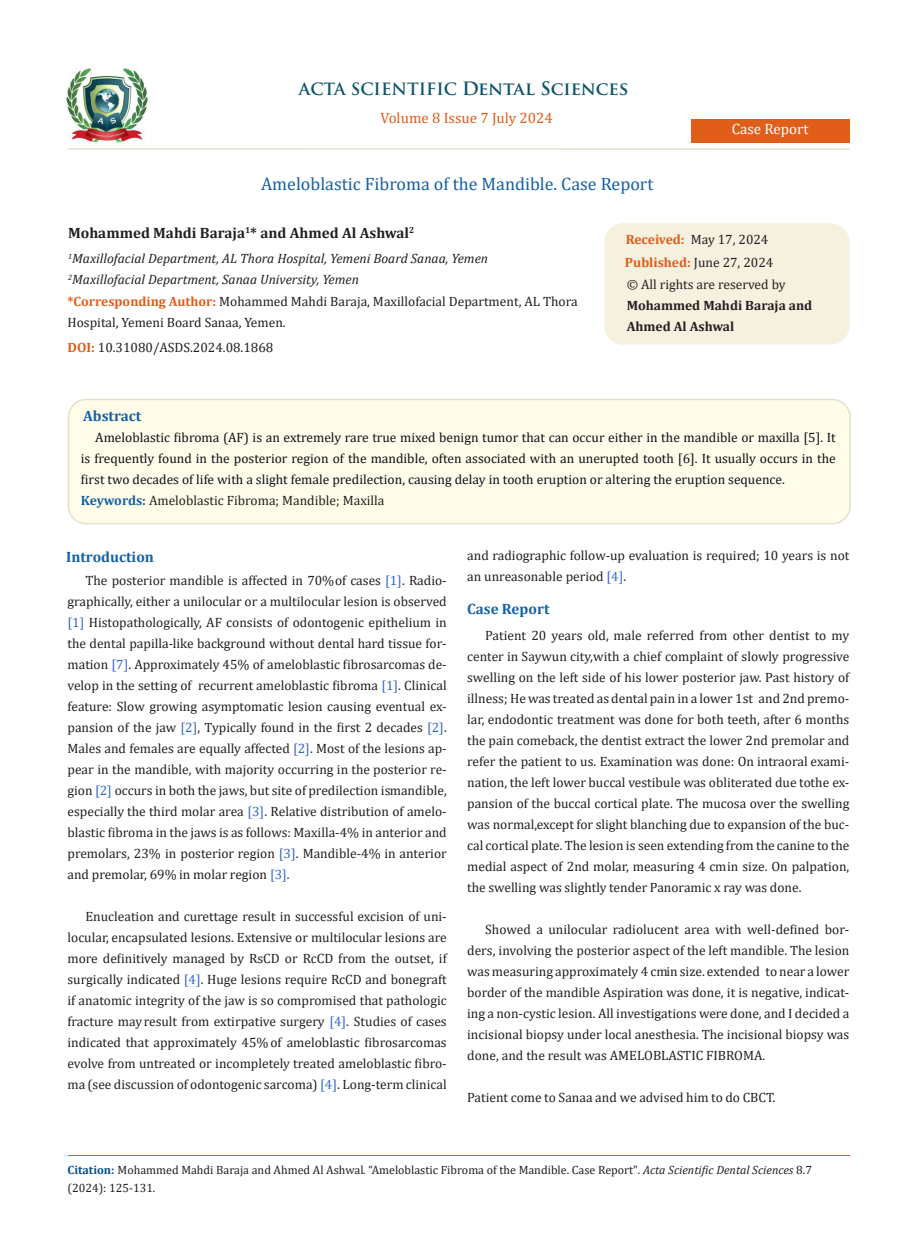
<style>
.page{position:relative;width:917px;height:1260px;background:#fff}
.page>*{position:absolute;margin:0;border:0;box-sizing:border-box;transform-origin:0 0}
.t1{font:18px "Cambria";color:#1560a6}
.t2{font:700 16.5px "Trajan Pro";color:#0e546a}
.t3{font:700 15px "Cambria";color:#231f20}
.t4{font:700 15px "Cambria";color:#1560a6}
.t5{font:15px "Cambria";color:#e05d1a}
.t6{font:15px "Cambria";color:#fff}
.Body_Text{font:13.5px/21px "Cambria";color:#231f20;text-align:justify}
.No_Spacing{font:13.5px/21px "Cambria";color:#0e101a}
.t7{font:italic 13.5px "Cambria";color:#231f20}
.t8{font:700 13.5px/21px "Cambria";color:#231f20}
.t9{font:12px/18px "Cambria";color:#231f20}
.s1{font-size:18px}
.s2{font-weight:700;color:#e05d1a}
.s3{font-weight:400}
.s4{font-weight:700;color:#1560a6}
.s5{color:#231f20}
.s6{color:#36c}
.s7{font-weight:700;color:#035089}
.s8{font-style:italic}
</style>
<div class="page">
<img style="left:67px;top:68px;width:80px;height:74px">
<div style="left:690px;top:119px;width:159px;height:23px;background:#e05d1a"></div>
<div style="left:605px;top:224px;width:243px;height:120px;background:#f6f0df;border-radius:18px"></div>
<div style="left:604px;top:223px;width:245px;height:122px;border:2px solid #f6f0df;border-radius:18px"></div>
<div style="left:68px;top:399px;width:782px;height:125px;background:#fffde9;border-radius:18px"></div>
<div style="left:68px;top:399px;width:782px;height:125px;border:2px solid #e5dfce;border-radius:18px"></div>
<hr style="left:68px;top:1156px;width:781px;height:1px;background:#e05d1a">
<hr style="left:67px;top:148px;width:782px;height:2px;background:#e5dfce">
<p class="t2" style="left:299px;top:78px;width:331px">ACTA SCIENTIFIC <span class="s1">Dental Sciences</span></p>
<p class="t5" style="left:380px;top:109px;width:174px">Volume 8 Issue 7 July 2024</p>
<p class="t6" style="left:731px;top:120px;width:78px">Case Report</p>
<p class="t1" style="left:261px;top:173px;width:394px">Ameloblastic Fibroma of the Mandible. Case Report</p>
<p class="t3" style="left:68px;top:222px;width:348px">Mohammed Mahdi Baraja<sup>1</sup>* and Ahmed Al Ashwal<sup>2</sup></p>
<p class="t7" style="left:68px;top:249px;width:421px"><sup>1</sup>Maxillofacial Department, AL Thora Hospital, Yemeni Board Sanaa, Yemen</p>
<p class="t7" style="left:68px;top:270px;width:292px"><sup>2</sup>Maxillofacial Department, Sanaa University, Yemen</p>
<p class="Body_Text" style="left:67px;top:291px;width:511px"><span class="s2">*Corresponding Author:</span> Mohammed Mahdi Baraja, Maxillofacial Department, AL Thora<br>Hospital, Yemeni Board Sanaa, Yemen.</p>
<p class="Body_Text" style="left:625px;top:229px;width:144px"><span class="s2">Received:</span> May 17, 2024</p>
<p class="Body_Text" style="left:625px;top:252px;width:150px"><span class="s2">Published:</span> June 27, 2024</p>
<p class="t8" style="left:626px;top:274px;width:187px"><span class="s3">© All rights are reserved by<br></span>Mohammed Mahdi Baraja and<br>Ahmed Al Ashwal</p>
<p class="Body_Text" style="left:67px;top:337px;width:207px"><span class="s2">DOI:</span> 10.31080/ASDS.2024.08.1868</p>
<p class="t4" style="left:83px;top:406px;width:60px">Abstract</p>
<p class="No_Spacing" style="left:81px;top:427px;width:756px;text-indent:15px">Ameloblastic fibroma (AF) is an extremely rare true mixed benign tumor that can occur either in the mandible or maxilla [5]. It is frequently found in the posterior region of the mandible, often associated with an unerupted tooth [6]. It usually occurs in the first two decades of life with a slight female predilection, causing delay in tooth eruption or altering the eruption sequence.<br><span class="s4">Keywords:</span> <span class="s5">Ameloblastic Fibroma; Mandible; Maxilla</span></p>
<p class="t4" style="left:66px;top:546px;width:89px">Introduction</p>
<p class="Body_Text" style="left:67px;top:570px;width:381px;text-indent:18px">The posterior mandible is affected in 70% of cases <span class="s6">[1]</span>. Radio&shy;graphically, either a unilocular or a multilocular lesion is observed <span class="s6">[1]</span> Histopathologically, AF consists of odontogenic epithelium in the dental papilla- like background without dental hard tissue for&shy;mation <span class="s6">[7]</span>. Approximately 45% of ameloblastic fibrosarcomas de&shy;velop in the setting of recurrent ameloblastic fibroma <span class="s6">[1]</span>. Clinical feature: Slow growing asymptomatic lesion causing eventual ex&shy;pansion of the jaw <span class="s6">[2]</span>, Typically found in the first 2 decades <span class="s6">[2]</span>.<br>Males and females are equally affected <span class="s6">[2]</span>. Most of the lesions ap&shy;pear in the mandible, with majority occurring in the posterior re&shy;gion <span class="s6">[2]</span> occurs in both the jaws, but site of predilection is mandible, especially the third molar area <span class="s6">[3]</span>. Relative distribution of amelo&shy;blastic fibroma in the jaws is as follows: Maxilla-4% in anterior and premolars, 23% in posterior region <span class="s6">[3]</span>. Mandible-4% in anterior and premolar, 69% in molar region <span class="s6">[3]</span>.</p>
<p class="Body_Text" style="left:67px;top:906px;width:381px;text-indent:18px">Enucleation and curettage result in successful excision of uni&shy;locular, encapsulated lesions. Extensive or multilocular lesions are more definitively managed by RsCD or RcCD from the outset, if surgically indicated <span class="s6">[4]</span>. Huge lesions require RcCD and bone graft if anatomic integrity of the jaw is so compromised that pathologic fracture may result from extirpative surgery <span class="s6">[4]</span>. Studies of cases indicated that approximately 45% of ameloblastic fibrosarcomas evolve from untreated or incompletely treated ameloblastic fibro&shy;ma (see discussion of odontogenic sarcoma) <span class="s6">[4]</span>. Long-term clinical</p>
<p class="Body_Text" style="left:467px;top:545px;width:384px">and radiographic follow-up evaluation is required; 10 years is not an unreasonable period <span class="s6">[4]</span>.</p>
<p class="t4" style="left:467px;top:599px;width:84px">Case Report</p>
<p class="Body_Text" style="left:467px;top:625px;width:384px;text-indent:18px">Patient 20 years old, male referred from other dentist to my center in Saywun city, with a chief complaint of slowly progressive swelling on the left side of his lower posterior jaw. Past history of illness; He was treated as dental pain in a lower 1st and 2nd premo&shy;lar, endodontic treatment was done for both teeth, after 6 months the pain comeback, the dentist extract the lower 2nd premolar and refer the patient to us. Examination was done: On intraoral exami&shy;nation, the left lower buccal vestibule was obliterated due to the ex&shy;pansion of the buccal cortical plate. The mucosa over the swelling was normal, except for slight blanching due to expansion of the buc&shy;cal cortical plate. The lesion is seen extending from the canine to the medial aspect of 2nd molar, measuring 4 cm in size. On palpation, the swelling was slightly tender Panoramic x ray was done.</p>
<p class="Body_Text" style="left:467px;top:919px;width:384px;text-indent:18px">Showed a unilocular radiolucent area with well-defined bor&shy;ders, involving the posterior aspect of the left mandible. The lesion was measuring approximately 4 cm in size. extended to near a lower border of the mandible Aspiration was done, it is negative, indicat&shy;ing a non-cystic lesion. All investigations were done, and I decided a incisional biopsy under local anesthesia. The incisional biopsy was done, and the result was AMELOBLASTIC FIBROMA.</p>
<p class="Body_Text" style="left:467px;top:1087px;width:310px">Patient come to Sanaa and we advised him to do CBCT.</p>
<p class="t9" style="left:67px;top:1160px;width:746px"><span class="s7">Citation:</span> Mohammed Mahdi Baraja and Ahmed Al Ashwal<span class="s8">.</span> “Ameloblastic Fibroma of the Mandible. Case Report". <span class="s8">Acta Scientific Dental Sciences</span> 8.7 (2024): 125-131.</p>
</div>
